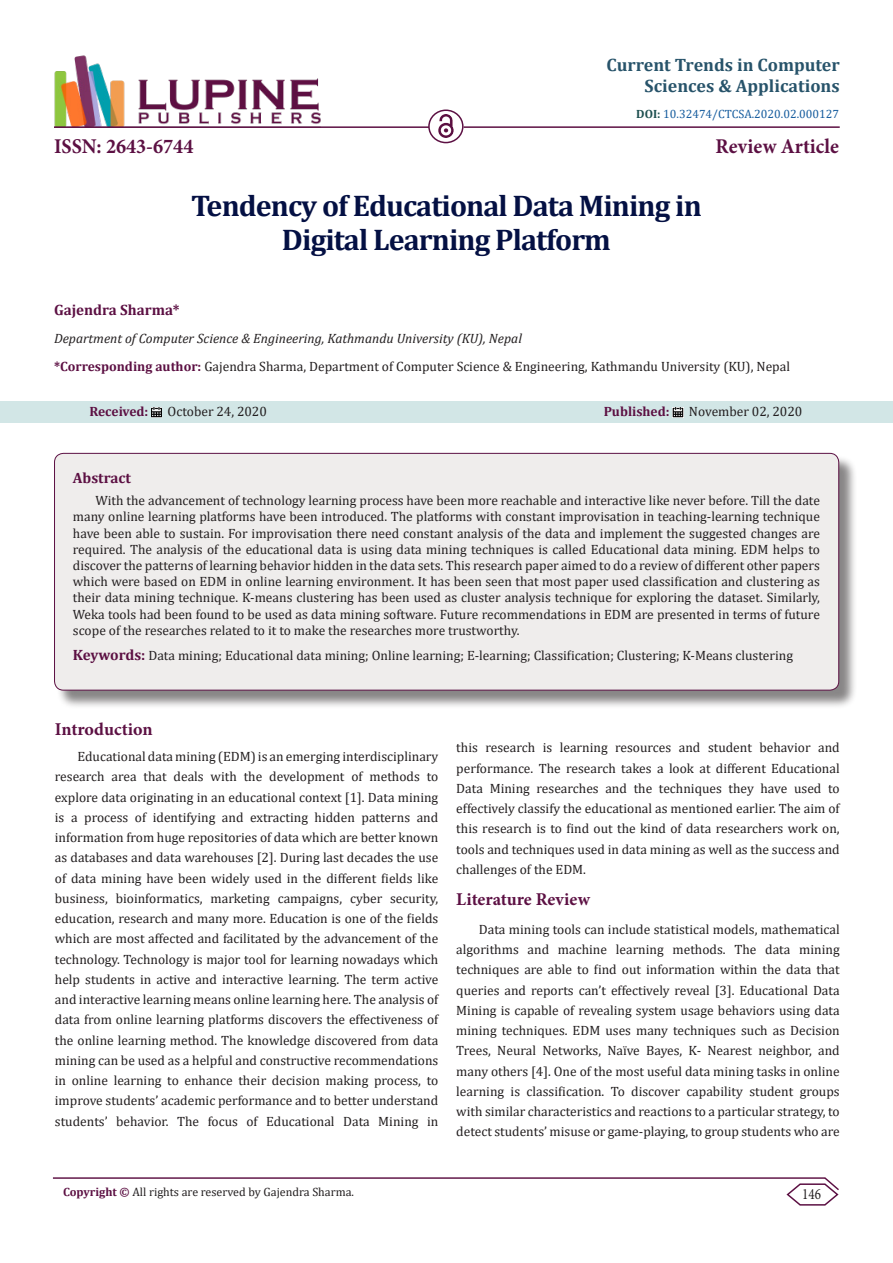
<style>
.page{position:relative;width:893px;height:1263px;background:#fff}
.page>*{position:absolute;margin:0;border:0;box-sizing:border-box;transform-origin:0 0}
.t1{font:700 30px/34.5px "Cambria";letter-spacing:-.03em;color:#041043;text-align:center}
.t2{font:700 21px "Minion Pro";color:#5c1043;scale:.96 1}
.t3{font:700 18px/21.6px "Cambria";color:#27536a;text-align:right}
.t4{font:700 18px "Minion Pro";letter-spacing:-.005em;color:#5c1043}
.t5{font:15.75px "Minion Pro";color:#231f20;scale:.83 1}
.t6{font:700 15px "Cambria";color:#5c1043}
.t7{font:13.5px/20.2px "Cambria";color:#231f20;text-align:justify}
.t8{font:italic 13.5px "Cambria";color:#231f20}
.t9{font:700 13.5px "Cambria";color:#5c1043}
.t10{font:12px "Cambria";color:#231f20}
.t11{font:12px "Cambria";color:#175d9e}
.s1{font-weight:700;color:#1e5050}
.s2{font-weight:700;color:#5c1043}
.s3{font-weight:700;font-size:15px;color:#5c1043}
</style>
<div class="page">
<img style="left:54px;top:55px;width:267px;height:71px">
<hr style="left:54px;top:126px;width:375px;height:2px;background:#5c1043">
<img style="left:438px;top:115px;width:15px;height:23px">
<div style="left:0;top:401px;width:892px;height:22px;background:#d2e6e6"></div>
<svg style="left:151px;top:407px;width:11px;height:10px"></svg>
<svg style="left:672px;top:407px;width:11px;height:10px"></svg>
<div style="left:428px;top:109px;width:36px;height:34px;border:2px solid #5c1043;border-radius:50%"></div>
<hr style="left:464px;top:126px;width:376px;height:2px;background:#5c1043">
<hr style="left:53px;top:1177px;width:772px;height:2px;background:#5c1043">
<svg style="left:785px;top:1177px;width:54px;height:29px"></svg>
<div style="left:56px;top:455px;width:802px;height:254px;background:#231f20;opacity:.54"></div>
<div style="left:55px;top:453px;width:784px;height:237px;background:#efedec;border-radius:9px"></div>
<div style="left:54px;top:453px;width:785px;height:237px;border:1px solid #5c1043;border-radius:9px"></div>
<p class="t3" style="left:606px;top:53px;width:235px">Current Trends in Computer<br>Sciences &amp; Applications</p>
<p class="t2" style="left:54px;top:131px;width:147px">ISSN: 2643-6744</p>
<p class="t11" style="left:636px;top:107px;width:204px"><span class="s1">DOI:</span> 10.32474/CTCSA.2020.02.000127</p>
<p class="t2" style="left:716px;top:131px;width:130px">Review Article</p>
<p class="t1" style="left:191px;top:187px;width:512px">Tendency of Educational Data Mining in<br>Digital Learning Platform</p>
<p class="t6" style="left:54px;top:299px;width:127px">Gajendra Sharma*</p>
<p class="t8" style="left:54px;top:329px;width:469px">Department of Computer Science &amp; Engineering, Kathmandu University (KU), Nepal</p>
<p class="t7" style="left:54px;top:356px;width:737px"><span class="s2">*Corresponding author:</span> Gajendra Sharma, Department of Computer Science &amp; Engineering, Kathmandu University (KU), Nepal</p>
<p class="t9" style="left:89px;top:402px;width:60px">Received:</p>
<p class="t7" style="left:168px;top:402px;width:101px">October 24, 2020</p>
<p class="t9" style="left:604px;top:402px;width:67px">Published:</p>
<p class="t7" style="left:689px;top:402px;width:115px">November 02, 2020</p>
<p class="t6" style="left:73px;top:467px;width:60px">Abstract</p>
<p class="t7" style="left:73px;top:492px;width:749px;line-height:16.2px;text-indent:22px">With the advancement of technology learning process have been more reachable and interactive like never before. Till the date many online learning platforms have been introduced. The platforms with constant improvisation in teaching-learning technique have been able to sustain. For improvisation there need constant analysis of the data and implement the suggested changes are required. The analysis of the educational data is using data mining techniques is called Educational data mining. EDM helps to discover the patterns of learning behavior hidden in the data sets. This research paper aimed to do a review of different other papers which were based on EDM in online learning environment. It has been seen that most paper used classification and clustering as their data mining technique. K-means clustering has been used as cluster analysis technique for exploring the dataset. Similarly, Weka tools had been found to be used as data mining software. Future recommendations in EDM are presented in terms of future scope of the researches related to it to make the researches more trustworthy.</p>
<p class="t7" style="left:73px;top:645px;width:722px"><span class="s3">Keywords:</span> Data mining; Educational data mining; Online learning; E-learning; Classification; Clustering; K-Means clustering</p>
<p class="t4" style="left:55px;top:716px;width:99px">Introduction</p>
<p class="t7" style="left:55px;top:746px;width:385px;text-indent:22px">Educational data mining (EDM) is an emerging interdisciplinary research area that deals with the development of methods to explore data originating in an educational context [1]. Data mining is a process of identifying and extracting hidden patterns and information from huge repositories of data which are better known as databases and data warehouses [2]. During last decades the use of data mining have been widely used in the different fields like business, bioinformatics, marketing campaigns, cyber security, education, research and many more. Education is one of the fields which are most affected and facilitated by the advancement of the technology. Technology is major tool for learning nowadays which help students in active and interactive learning. The term active and interactive learning means online learning here. The analysis of data from online learning platforms discovers the effectiveness of the online learning method. The knowledge discovered from data mining can be used as a helpful and constructive recommendations in online learning to enhance their decision making process, to improve students’ academic performance and to better understand students’ behavior. The focus of Educational Data Mining in</p>
<p class="t7" style="left:456px;top:738px;width:385px">this research is learning resources and student behavior and performance. The research takes a look at different Educational Data Mining researches and the techniques they have used to effectively classify the educational as mentioned earlier. The aim of this research is to find out the kind of data researchers work on, tools and techniques used in data mining as well as the success and challenges of the EDM.</p>
<p class="t4" style="left:456px;top:886px;width:135px">Literature Review</p>
<p class="t7" style="left:456px;top:919px;width:385px;text-indent:22px">Data mining tools can include statistical models, mathematical algorithms and machine learning methods. The data mining techniques are able to find out information within the data that queries and reports can’t effectively reveal [3]. Educational Data Mining is capable of revealing system usage behaviors using data mining techniques. EDM uses many techniques such as Decision Trees, Neural Networks, Naïve Bayes, K- Nearest neighbor, and many others [4]. One of the most useful data mining tasks in online learning is classification. To discover capability student groups with similar characteristics and reactions to a particular strategy, to detect students’ misuse or game-playing, to group students who are</p>
<p class="t10" style="left:63px;top:1185px;width:293px"><span class="s2">Copyright ©</span> All rights are reserved by Gajendra Sharma.</p>
<p class="t5" style="left:802px;top:1184px;width:24px">146</p>
</div>
